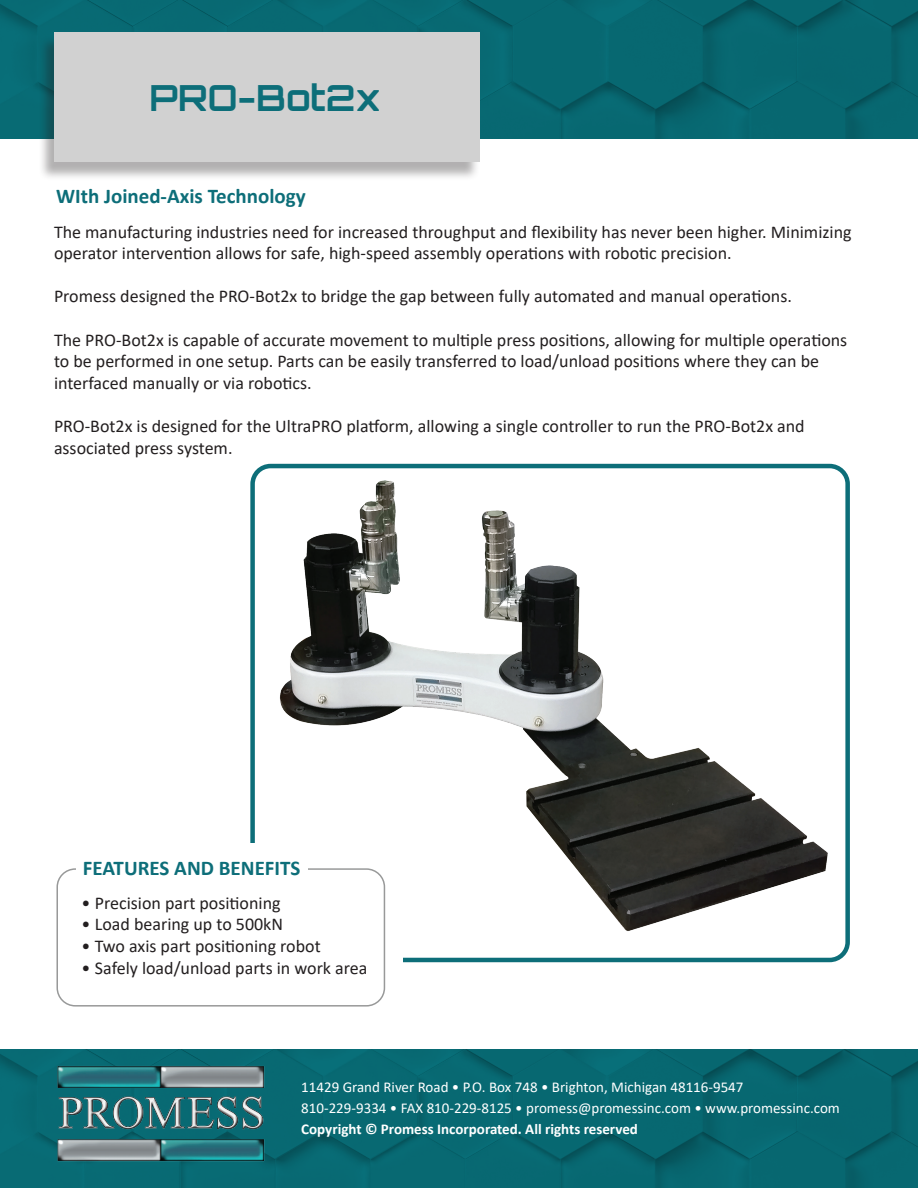
<style>
.page{position:relative;width:918px;height:1188px;background:#fff}
.page>*{position:absolute;margin:0;border:0;box-sizing:border-box;transform-origin:0 0}
.t1{font:700 36px "Orbitron";color:#0d6e79}
.t2{font:700 21px "Calibri";color:#0d6e79}
.t3{font:18px/21.6px "Calibri";color:#231f20}
.t4{font:15px "Calibri";color:#fff}
.t5{font:700 15px "Calibri";color:#fff}
</style>
<div class="page">
<div style="left:250px;top:464px;width:600px;height:498px;border:4px solid #0d6e79;border-radius:18px"></div>
<img style="left:252px;top:469px;width:586px;height:462px">
<img style="left:0;top:1050px;width:918px;height:138px">
<img style="left:0;top:0;width:918px;height:138px">
<div style="left:37px;top:843px;width:366px;height:184px;background:#fff"></div>
<img style="left:54px;top:1064px;width:213px;height:100px">
<div style="left:56px;top:868px;width:329px;height:139px;border:2px solid #989999;border-radius:18px"></div>
<div style="left:76px;top:853px;width:232px;height:34px;background:#fff"></div>
<div style="left:38px;top:35px;width:442px;height:147px;background:#231f20;opacity:.35"></div>
<div style="left:54px;top:32px;width:426px;height:130px;background:#d1d1d1"></div>
<p class="t1" style="left:150px;top:76px;width:233px">PRO-Bot2x</p>
<p class="t2" style="left:56px;top:181px;width:251px">WIth Joined-Axis Technology</p>
<p class="t3" style="left:54px;top:220px;width:799px">The manufacturing industries need for increased throughput and flexibility has never been higher. Minimizing operator intervention allows for safe, high-speed assembly operations with robotic precision.</p>
<p class="t3" style="left:54px;top:285px;width:739px">Promess designed the PRO-Bot2x to bridge the gap between fully automated and manual operations.</p>
<p class="t3" style="left:54px;top:328px;width:795px">The PRO-Bot2x is capable of accurate movement to multiple press positions, allowing for multiple operations to be performed in one setup. Parts can be easily transferred to load/unload positions where they can be interfaced manually or via robotics.</p>
<p class="t3" style="left:54px;top:415px;width:752px">PRO-Bot2x is designed for the UltraPRO platform, allowing a single controller to run the PRO-Bot2x and associated press system.</p>
<p class="t2" style="left:83px;top:853px;width:219px">FEATURES AND BENEFITS</p>
<p class="t3" style="left:81px;top:892px;width:201px">• Precision part positioning</p>
<p class="t3" style="left:81px;top:913px;width:203px">• Load bearing up to 500kN</p>
<p class="t3" style="left:81px;top:935px;width:241px">• Two axis part positioning robot</p>
<p class="t3" style="left:81px;top:956px;width:288px">• Safely load/unload parts in work area</p>
<p class="t4" style="left:301px;top:1076px;width:444px">11429 Grand River Road • P.O. Box 748 • Brighton, Michigan 48116-9547</p>
<p class="t4" style="left:301px;top:1097px;width:540px">810-229-9334 • FAX 810-229-8125 • promess@promessinc.com • www.promessinc.com</p>
<p class="t5" style="left:301px;top:1118px;width:338px">Copyright © Promess Incorporated. All rights reserved</p>
</div>
